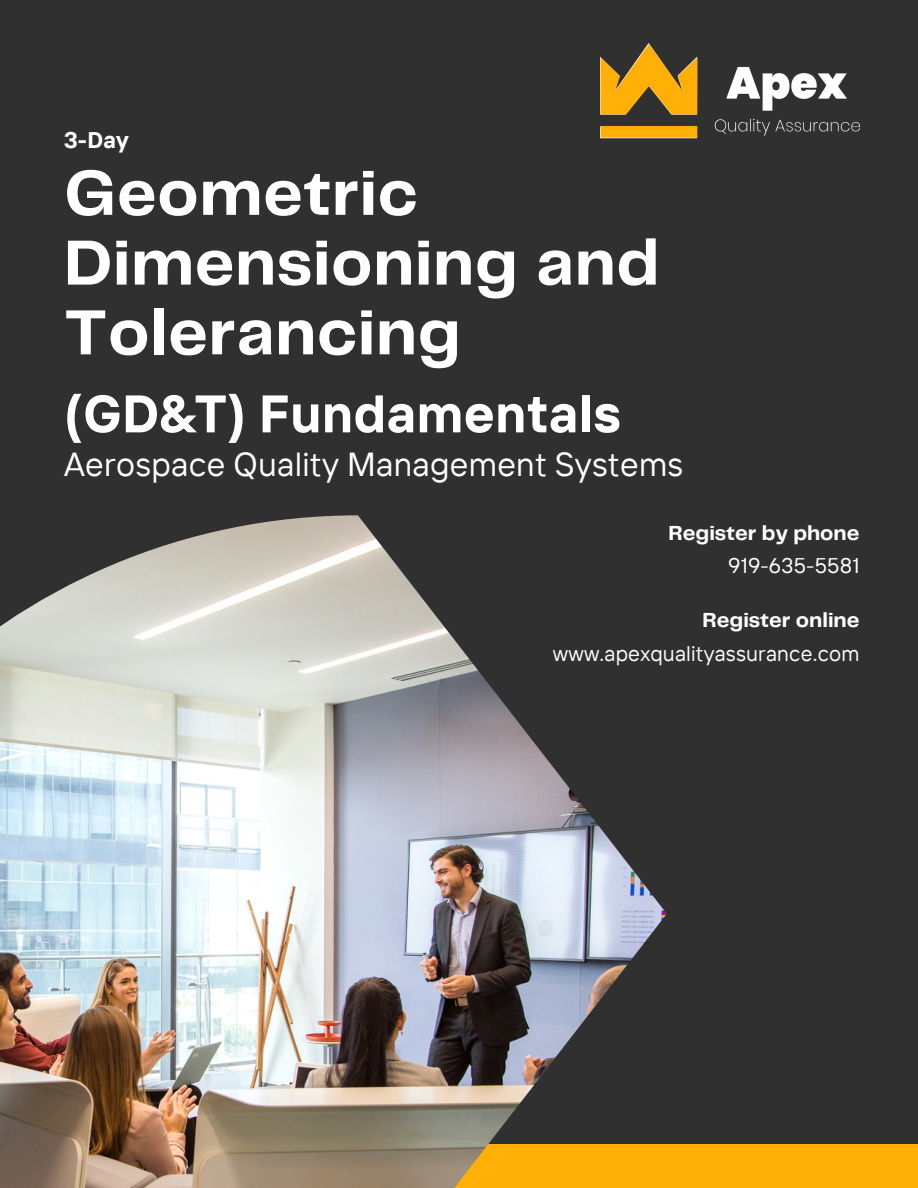
<style>
.page{position:relative;width:918px;height:1188px;background:#303030}
.page>*{position:absolute;margin:0;border:0;box-sizing:border-box;transform-origin:0 0}
.t1{font:700 66px/69.8px "Telegraf";letter-spacing:.01em;color:#fff}
.t2{font:700 52.8px "TT Interphases";letter-spacing:.01em;color:#fff}
.t3{font:33.3px "TT Interphases";letter-spacing:.01em;color:#fff}
.t4{font:700 22.5px "TT Interphases";color:#fff}
.t5{font:21.15px "TT Interphases";letter-spacing:.01em;color:#fff}
.t6{font:700 21.15px "Telegraf";color:#fff}
</style>
<div class="page">
<div style="left:0;top:1144px;width:918px;height:44px;background:#ffaf06"></div>
<img style="left:0;top:515px;width:666px;height:673px">
<img style="left:697px;top:57px;width:162px;height:81px">
<img style="left:601px;top:44px;width:96px;height:95px">
<p class="t4" style="left:64px;top:125px;width:66px">3-Day</p>
<h1 class="t1" style="left:64px;top:161px;width:597px">Geometric<br>Dimensioning and<br>Tolerancing</h1>
<h2 class="t2" style="left:64px;top:380px;width:558px">(GD&amp;T) Fundamentals</h2>
<h3 class="t3" style="left:64px;top:443px;width:621px">Aerospace Quality Management Systems</h3>
<p class="t6" style="left:669px;top:524px;width:192px">Register by phone</p>
<p class="t5" style="left:728px;top:552px;width:133px">919-635-5581</p>
<p class="t6" style="left:703px;top:611px;width:158px">Register online</p>
<p class="t5" style="left:553px;top:640px;width:308px">www.apexqualityassurance.com</p>
</div>
